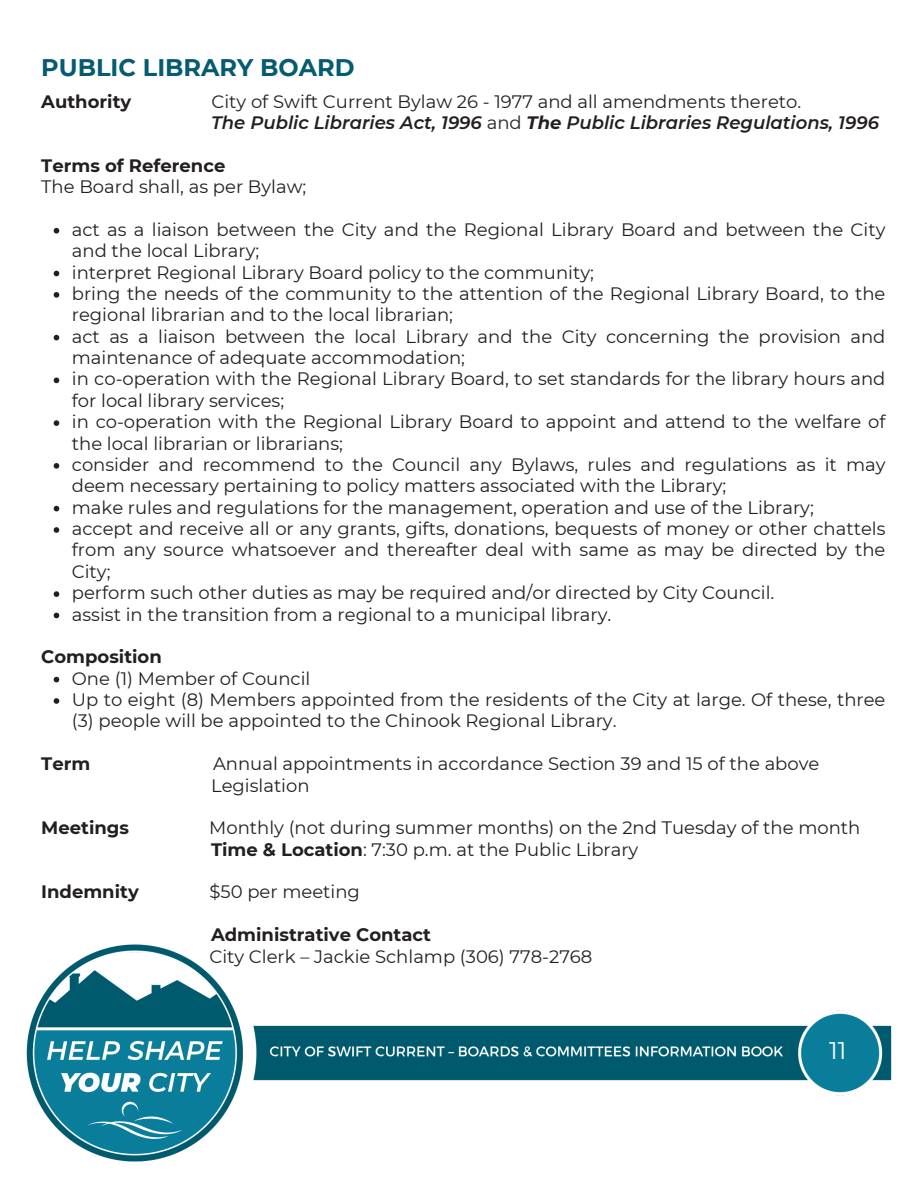
<style>
.page{position:relative;width:918px;height:1188px;background:#fff}
.page>*{position:absolute;margin:0;border:0;box-sizing:border-box;transform-origin:0 0}
.t1{font:700 24px "Montserrat";color:#045b72}
.t2{font:24px "Montserrat";color:#fff}
.t3{font:18px/21.3px "Montserrat";color:#231f20}
.t4{font:700 18px "Montserrat";color:#231f20}
.t5{font:italic 600 18px "Montserrat";color:#231f20}
.s1{font-weight:400;font-style:normal}
.s2{font-weight:700}
</style>
<div class="page">
<img style="left:26px;top:944px;width:866px;height:218px">
<svg style="left:54px;top:228px;width:5px;height:6px"></svg>
<svg style="left:54px;top:271px;width:5px;height:5px"></svg>
<svg style="left:54px;top:292px;width:5px;height:6px"></svg>
<svg style="left:54px;top:335px;width:5px;height:5px"></svg>
<svg style="left:54px;top:378px;width:5px;height:5px"></svg>
<svg style="left:54px;top:420px;width:5px;height:6px"></svg>
<svg style="left:54px;top:463px;width:5px;height:6px"></svg>
<svg style="left:54px;top:506px;width:5px;height:5px"></svg>
<svg style="left:54px;top:527px;width:5px;height:6px"></svg>
<svg style="left:54px;top:591px;width:5px;height:6px"></svg>
<svg style="left:54px;top:613px;width:5px;height:5px"></svg>
<svg style="left:54px;top:677px;width:5px;height:5px"></svg>
<svg style="left:54px;top:698px;width:5px;height:6px"></svg>
<p class="t1" style="left:41px;top:53px;width:315px">PUBLIC LIBRARY BOARD</p>
<p class="t4" style="left:41px;top:90px;width:91px">Authority</p>
<p class="t3" style="left:211px;top:90px;width:591px">City of Swift Current Bylaw 26 - 1977 and all amendments thereto.</p>
<p class="t5" style="left:211px;top:112px;width:669px">The Public Libraries Act, 1996 <span class="s1">and</span> <span class="s2">The</span> Public Libraries Regulations, 1996</p>
<p class="t4" style="left:41px;top:154px;width:186px">Terms of Reference</p>
<p class="t3" style="left:41px;top:176px;width:267px">The Board shall, as per Bylaw;</p>
<p class="t3" style="left:72px;top:219px;width:815px">act as a liaison between the City and the Regional Library Board and between the City and the local Library;</p>
<p class="t3" style="left:72px;top:261px;width:524px">interpret Regional Library Board policy to the community;</p>
<p class="t3" style="left:72px;top:283px;width:815px">bring the needs of the community to the attention of the Regional Library Board, to the regional librarian and to the local librarian;</p>
<p class="t3" style="left:72px;top:326px;width:815px">act as a liaison between the local Library and the City concerning the provision and maintenance of adequate accommodation;</p>
<p class="t3" style="left:72px;top:368px;width:815px">in co-operation with the Regional Library Board, to set standards for the library hours and for local library services;</p>
<p class="t3" style="left:72px;top:411px;width:815px">in co-operation with the Regional Library Board to appoint and attend to the welfare of the local librarian or librarians;</p>
<p class="t3" style="left:72px;top:454px;width:815px">consider and recommend to the Council any Bylaws, rules and regulations as it may deem necessary pertaining to policy matters associated with the Library;</p>
<p class="t3" style="left:72px;top:497px;width:743px">make rules and regulations for the management, operation and use of the Library;</p>
<p class="t3" style="left:72px;top:518px;width:815px;text-align:justify">accept and receive all or any grants, gifts, donations, bequests of money or other chattels from any source whatsoever and thereafter deal with same as may be directed by the City;</p>
<h2 class="t3" style="left:72px;top:582px;width:704px">perform such other duties as may be required and/or directed by City Council.</h2>
<p class="t3" style="left:72px;top:603px;width:541px">assist in the transition from a regional to a municipal library.</p>
<p class="t4" style="left:41px;top:646px;width:122px">Composition</p>
<p class="t3" style="left:72px;top:668px;width:240px">One (1) Member of Council</p>
<p class="t3" style="left:72px;top:689px;width:815px">Up to eight (8) Members appointed from the residents of the City at large. Of these, three (3) people will be appointed to the Chinook Regional Library.</p>
<p class="t4" style="left:41px;top:753px;width:51px">Term</p>
<p class="t3" style="left:213px;top:753px;width:608px">Annual appointments in accordance Section 39 and 15 of the above</p>
<p class="t3" style="left:211px;top:774px;width:100px">Legislation</p>
<p class="t4" style="left:41px;top:817px;width:89px">Meetings</p>
<p class="t3" style="left:209px;top:817px;width:653px">Monthly (not during summer months) on the 2nd Tuesday of the month</p>
<p class="t3" style="left:211px;top:839px;width:429px"><span class="s2">Time &amp; Location</span>: 7:30 p.m. at the Public Library</p>
<p class="t4" style="left:41px;top:881px;width:99px">Indemnity</p>
<p class="t3" style="left:210px;top:881px;width:152px">$50 per meeting</p>
<p class="t4" style="left:211px;top:924px;width:221px">Administrative Contact</p>
<p class="t3" style="left:209px;top:945px;width:385px">City Clerk – Jackie Schlamp (306) 778-2768</p>
<p class="t2" style="left:829px;top:1036px;width:19px">11</p>
</div>
